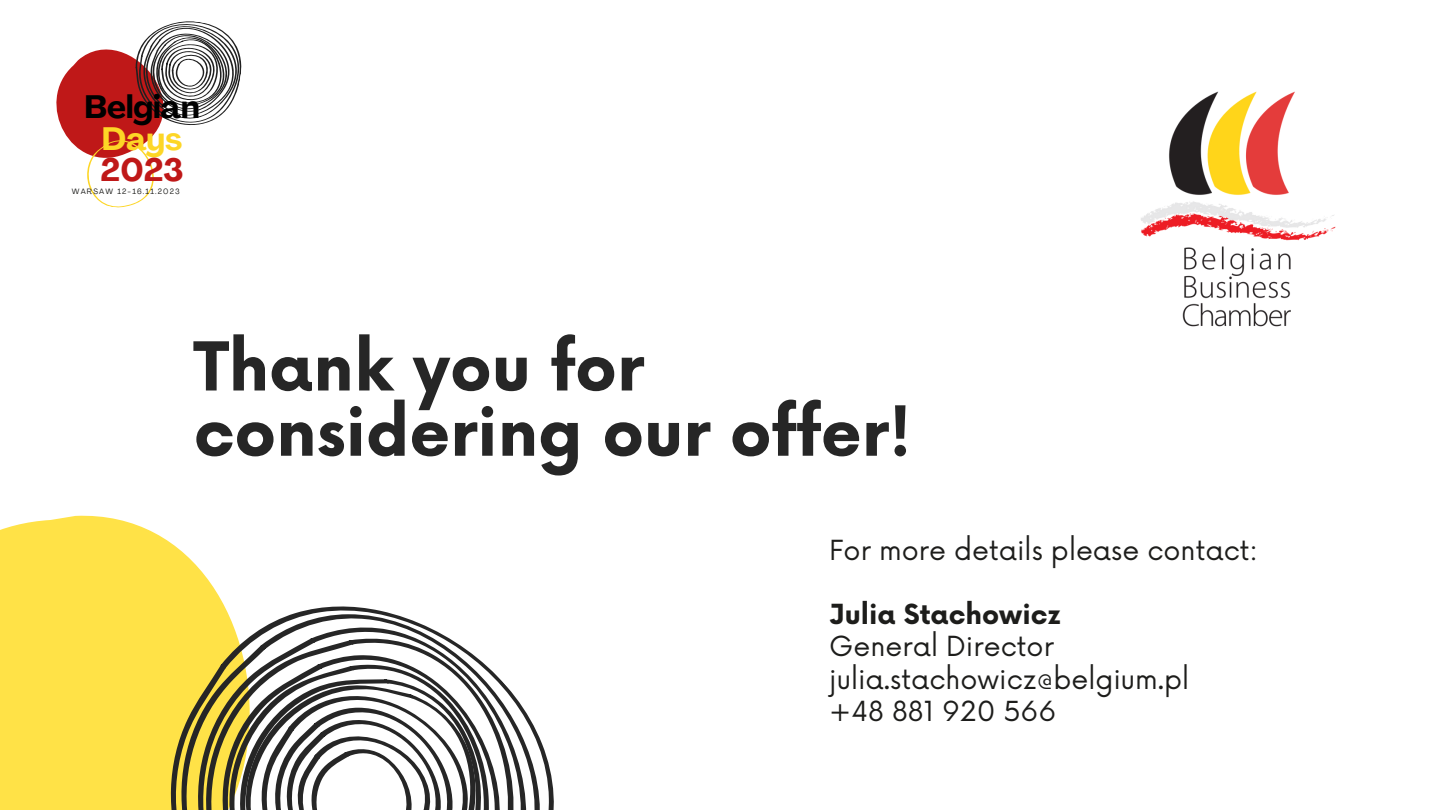
<style>
.page{position:relative;width:1440px;height:810px;background:#fff}
.page>*{position:absolute;margin:0;border:0;box-sizing:border-box;transform-origin:0 0}
.t1{font:700 65.6px/65.2px "Now";color:#262626}
.t2{font:700 32px "Agrandir";color:#000}
.t3{font:700 32px "Agrandir";color:#fdd626}
.t4{font:700 32px "Agrandir";color:#bf1818}
.t5{font:27px "Now";color:#1d1d1b}
.t6{font:700 27px "Now";color:#1d1d1b}
.t7{font:7.6px "Agrandir";letter-spacing:.15em;color:#1d1d1b}
</style>
<div class="page">
<div style="left:0;top:518px;width:120px;height:292px;background:#ffe247"></div>
<div style="left:78px;top:520px;width:92px;height:290px;background:#ffe247"></div>
<div style="left:102px;top:542px;width:91px;height:268px;background:#ffe247"></div>
<div style="left:131px;top:562px;width:82px;height:248px;background:#ffe247"></div>
<div style="left:156px;top:588px;width:9px;height:222px;background:#ffe247"></div>
<svg style="left:165px;top:587px;width:56px;height:223px;background:#e6cd45"></svg>
<svg style="left:185px;top:599px;width:369px;height:211px"></svg>
<svg style="left:199px;top:617px;width:352px;height:193px"></svg>
<img style="left:1141px;top:91px;width:195px;height:236px">
<svg style="left:56px;top:21px;width:186px;height:187px"></svg>
<div style="left:174px;top:146px;width:172px;height:172px;background:#fff;border-radius:50%"></div>
<div style="left:0;top:0;width:162px;height:51px;background:#fff"></div>
<p class="t2" style="left:84px;top:94px;width:117px">Belgian</p>
<p class="t3" style="left:102px;top:126px;width:82px">Days</p>
<p class="t4" style="left:101px;top:157px;width:85px">2023</p>
<p class="t7" style="left:72px;top:189px;width:109px">WARSAW 12-16.11.2023</p>
<p class="t1" style="left:194px;top:338px;width:719px">Thank you for considering our offer!</p>
<p class="t5" style="left:829px;top:535px;width:430px">For more details please contact:</p>
<p class="t6" style="left:829px;top:600px;width:233px">Julia Stachowicz</p>
<p class="t5" style="left:829px;top:631px;width:226px">General Director</p>
<p class="t5" style="left:829px;top:664px;width:361px">julia.stachowicz@belgium.pl</p>
<p class="t5" style="left:829px;top:696px;width:229px">+48 881 920 566</p>
</div>
